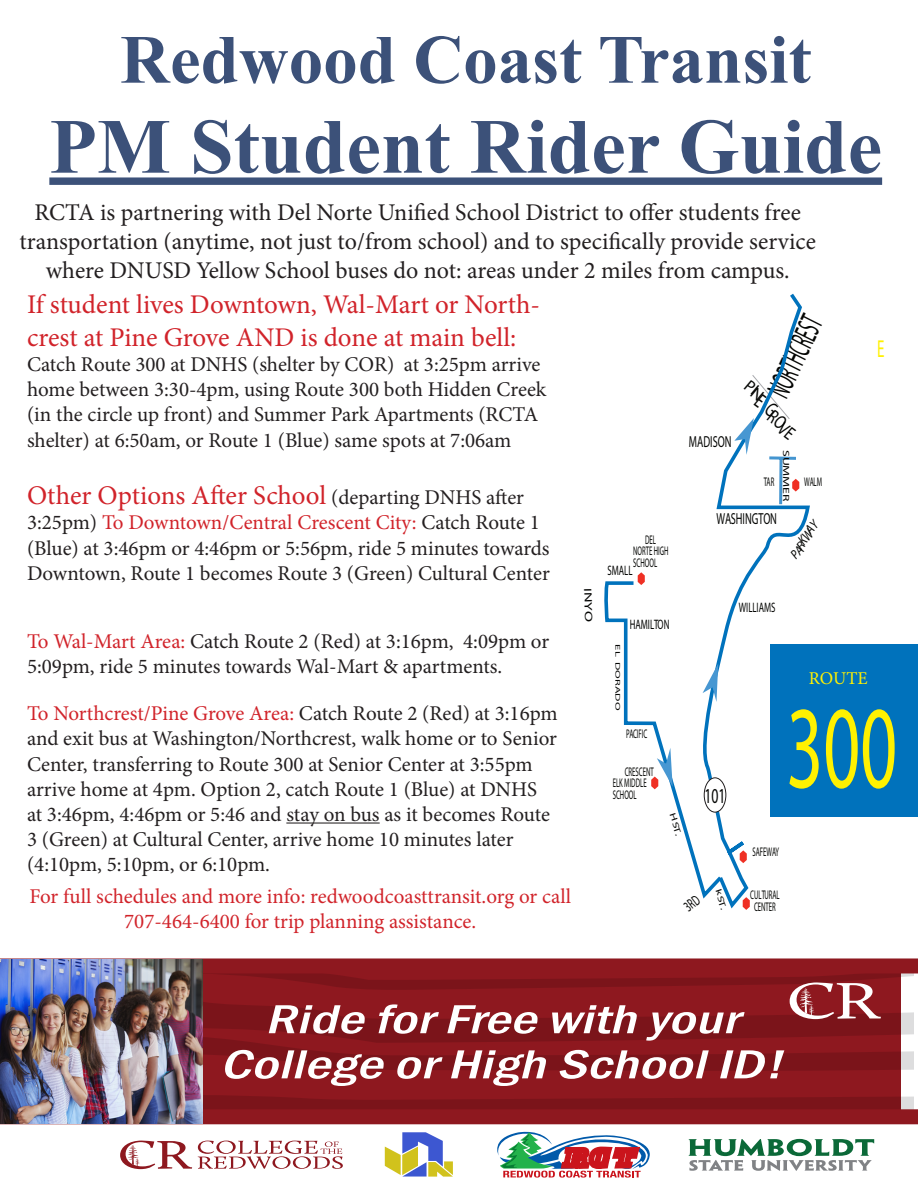
<style>
.page{position:relative;width:918px;height:1188px;background:#fff}
.page>*{position:absolute;margin:0;border:0;box-sizing:border-box;transform-origin:0 0}
.t1{font:118.2px "Myriad Pro";color:#fff101;scale:.61 1}
.t2{font:700 78px "Times New Roman";color:#3c5179}
.t3{font:700 69px "Times New Roman";color:#3c5179}
.t4{font:32.85px "Myriad Pro";color:#040503;scale:.46 1}
.t5{font:27px/32.4px "Minion Pro";letter-spacing:-.005em;color:#d1232a}
.t6{font:24.6px "Myriad Pro";color:#fff101;scale:.61 1}
.t7{font:24px/28.8px "Minion Pro";color:#231f20;text-align:center}
.t8{font:21.3px "Myriad Pro";color:#040503;scale:.65 1}
.t9{font:21px/25.2px "Minion Pro";letter-spacing:-.005em;color:#231f20}
.t10{font:21px/25.2px "Minion Pro";color:#d1232a;text-align:center}
.t11{font:18px "Minion Pro";letter-spacing:-.005em;color:#fff101}
.t12{font:16.95px "Myriad Pro";color:#040503}
.t13{font:16.05px "Myriad Pro";color:#040503;scale:.64 1}
.t14{font:13.8px "Myriad Pro";letter-spacing:-.005em;color:#040503;scale:.64 1}
.t15{font:13.2px "Myriad Pro";color:#040503;scale:.84 1}
.t16{font:12.6px/11.2px "Myriad Pro";color:#040503;scale:.53 1}
.t17{font:10.65px "Myriad Pro";color:#040503;scale:1.53 1}
.t18{font:8.85px "Myriad Pro";letter-spacing:-.005em;color:#040503;scale:1.56 1}
.t19{font:8.85px "Myriad Pro";letter-spacing:-.005em;color:#040503;scale:1.38 1}
.t20{font:8.25px "Myriad Pro";color:#040503;scale:1.57 1}
.t21{font:6.75px "Myriad Pro";color:#040503;scale:1.85 1}
.s1{font-size:21px;color:#231f20}
.s2{color:#d1232a}
.s3{font-size:10.8px}
.s4{font-size:20.85px}
.s5{font-size:19.35px}
.s6{font-size:18.9px}
.s7{font-size:6.9px}
.s8{font-size:8.25px}
.s9{font-size:8.85px}
</style>
<div class="page">
<div style="left:49px;top:177px;width:833px;height:8px;background:#3c5179"></div>
<hr style="left:286px;top:823px;width:94px;height:1px;background:#231f20">
<div style="left:770px;top:644px;width:148px;height:173px;background:#0072bc"></div>
<svg style="left:61px;top:958px;width:853px;height:220px"></svg>
<svg style="left:604px;top:293px;width:206px;height:616px"></svg>
<svg style="left:779px;top:460px;width:4px;height:44px"></svg>
<svg style="left:769px;top:456px;width:27px;height:4px"></svg>
<div style="left:704px;top:778px;width:22px;height:34px;background:#fff;border-radius:50%"></div>
<div style="left:704px;top:777px;width:22px;height:36px;border:1px solid #201d1e;border-radius:50%"></div>
<svg style="left:743px;top:897px;width:7px;height:13px"></svg>
<svg style="left:740px;top:850px;width:7px;height:13px"></svg>
<svg style="left:734px;top:374px;width:56px;height:81px"></svg>
<svg style="left:703px;top:663px;width:15px;height:39px"></svg>
<svg style="left:638px;top:572px;width:7px;height:13px"></svg>
<svg style="left:792px;top:479px;width:7px;height:13px"></svg>
<svg style="left:651px;top:748px;width:22px;height:41px"></svg>
<img style="left:0;top:959px;width:203px;height:164px">
<svg style="left:683px;top:895px;width:18px;height:14px"></svg>
<p class="t3" style="left:120px;top:10px;width:693px">Redwood Coast Transit</p>
<p class="t2" style="left:49px;top:90px;width:834px">PM Student Rider Guide</p>
<p class="t7" style="left:20px;top:198px;width:798px">RCTA is partnering with Del Norte Unified School District to offer students free transportation (anytime, not just to/from school) and to specifically provide service where DNUSD Yellow School buses do not: areas under 2 miles from campus.</p>
<p class="t5" style="left:27px;top:289px;width:515px">If student lives Downtown, Wal-Mart or North&shy;crest at Pine Grove AND is done at main bell:</p>
<p class="t9" style="left:27px;top:352px;width:521px">Catch Route 300 at DNHS (shelter by COR) at 3:25pm arrive home between 3:30-4pm, using Route 300 both Hidden Creek (in the circle up front) and Summer Park Apartments (RCTA shelter) at 6:50am, or Route 1 (Blue) same spots at 7:06am</p>
<p class="t5" style="left:27px;top:479px;width:499px">Other Options After School <span class="s1">(departing DNHS after</span></p>
<p class="t9" style="left:27px;top:510px;width:524px">3:25pm) <span class="s2">To Downtown/Central Crescent City:</span> Catch Route 1 (Blue) at 3:46pm or 4:46pm or 5:56pm, ride 5 minutes towards<br>Downtown, Route 1 becomes Route 3 (Green) Cultural Center</p>
<p class="t17" style="left:594px;top:588px;width:24px;rotate:88deg">IN<span class="s3">YO</span></p>
<p class="t16" style="left:633px;top:534px;width:68px;text-indent:12px">DEL<br>NORTE HIGH<br>SCHOOL</p>
<p class="t14" style="left:607px;top:562px;width:41px">SMALL</p>
<p class="t14" style="left:630px;top:616px;width:64px">HAMILTON</p>
<p class="t13" style="left:689px;top:432px;width:68px">MADISON</p>
<h3 class="t4" style="left:758px;top:387px;width:188px;rotate:-65deg">NORTHCREST</h3>
<p class="t12" style="left:753px;top:375px;width:70px;rotate:37deg">P I<sub>N</sub><span class="s4">E G</span><span class="s5">R O</span><span class="s6">V E</span></p>
<p class="t16" style="left:764px;top:476px;width:21px">TAR</p>
<p class="t18" style="left:792px;top:450px;width:35px;rotate:90deg">SUMMER</p>
<p class="t16" style="left:804px;top:476px;width:35px">WALM</p>
<p class="t13" style="left:716px;top:508px;width:96px">WASHINGTON</p>
<p class="t15" style="left:787px;top:551px;width:50px;rotate:-46deg">PA<sup>R</sup><sup>KW</sup><sup>AY</sup></p>
<p class="t14" style="left:739px;top:599px;width:59px">WILLIAMS</p>
<p class="t6" style="left:877px;top:334px;width:14px">E</p>
<p class="t9" style="left:27px;top:629px;width:524px"><span class="s2">To Wal-Mart Area:</span> Catch Route 2 (Red) at 3:16pm, 4:09pm or<br>5:09pm, ride 5 minutes towards Wal-Mart &amp; apartments.</p>
<p class="t9" style="left:27px;top:701px;width:532px"><span class="s2">To Northcrest/Pine Grove Area:</span> Catch Route 2 (Red) at 3:16pm and exit bus at Washington/Northcrest, walk home or to Senior Center, transferring to Route 300 at Senior Center at 3:55pm arrive home at 4pm. Option 2, catch Route 1 (Blue) at DNHS<br>at 3:46pm, 4:46pm or 5:46 and stay on bus as it becomes Route 3 (Green) at Cultural Center, arrive home 10 minutes later (4:10pm, 5:10pm, or 6:10pm.</p>
<p class="t10" style="left:29px;top:884px;width:543px">For full schedules and more info: redwoodcoasttransit.org or call<br>707-464-6400 for trip planning assistance.</p>
<p class="t21" style="left:622px;top:644px;width:37px;rotate:90deg">EL DO<span class="s7">RADO</span></p>
<p class="t16" style="left:626px;top:728px;width:42px">PACIFIC</p>
<p class="t16" style="left:613px;top:766px;width:79px;text-indent:12px">CRESCENT<br>ELK MIDDLE<br>SCHOOL</p>
<p class="t19" style="left:675px;top:812px;width:18px;rotate:68deg"><sup>H</sup><span class="s8">S</span>T.</p>
<p class="t8" style="left:704px;top:783px;width:34px">101</p>
<p class="t20" style="left:722px;top:887px;width:15px;rotate:68deg">kS<span class="s9">T.</span></p>
<p class="t11" style="left:809px;top:666px;width:60px">ROUTE</p>
<h1 class="t1" style="left:786px;top:675px;width:183px">300</h1>
<p class="t16" style="left:753px;top:846px;width:52px">SAFEWAY</p>
<p class="t16" style="left:750px;top:889px;width:57px">CULTURAL<br>CENTER</p>
</div>
